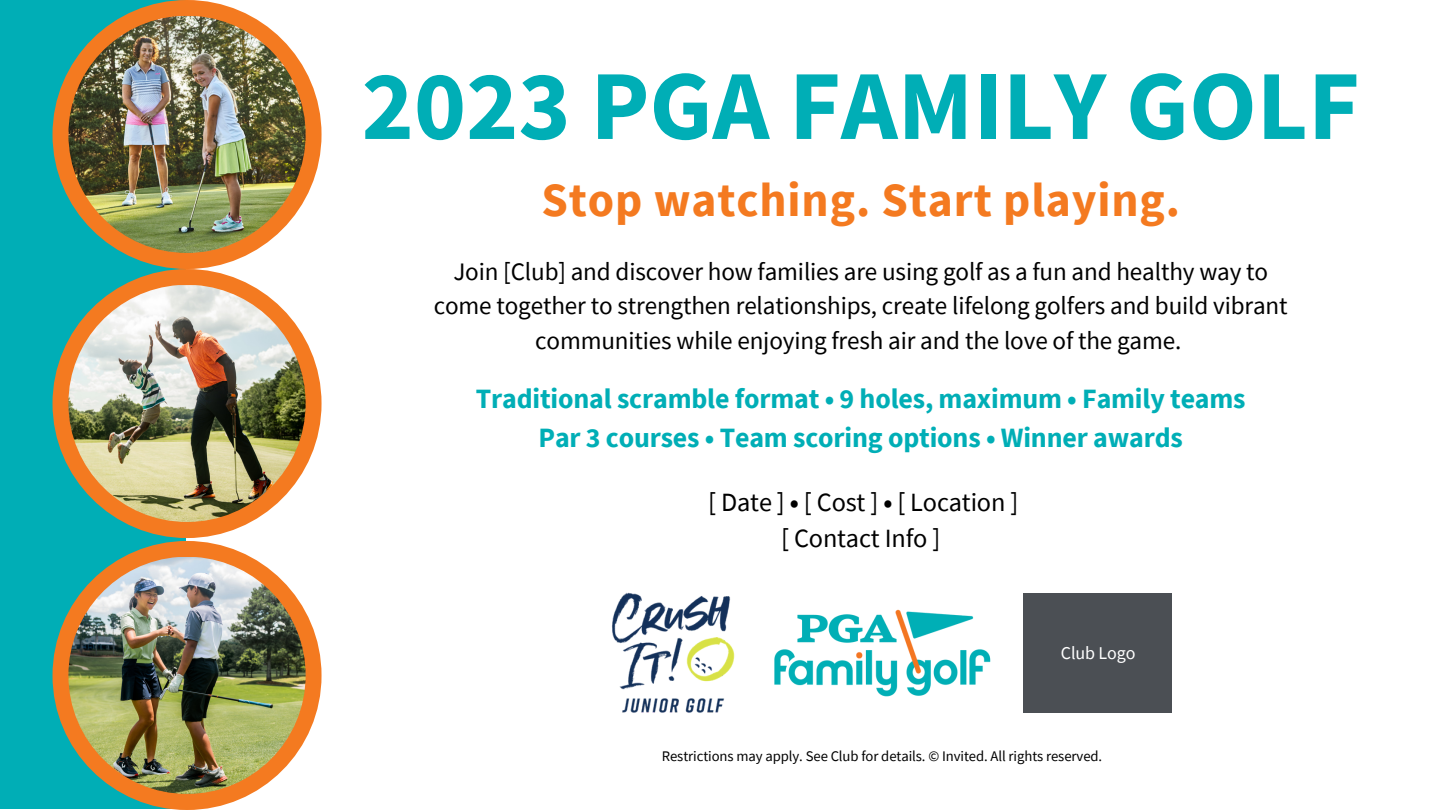
<style>
.page{position:relative;width:1440px;height:810px;background:#fff}
.page>*{position:absolute;margin:0;border:0;box-sizing:border-box;transform-origin:0 0}
.t1{font:700 99px "Source Sans Pro";color:#00aeb6}
.t2{font:700 47.6px "Source Sans Pro";letter-spacing:.02em;color:#f47a20}
.t3{font:700 27.9px/39px "Source Sans Pro";letter-spacing:-.005em;color:#00aeb6;text-align:center}
.t4{font:26.3px/35.9px "Source Sans Pro";letter-spacing:-.005em;color:#000;text-align:center}
.t5{font:25.1px/34.5px "Source Sans Pro";letter-spacing:-.005em;color:#000;text-align:center}
.t6{font:18px "Source Sans Pro";letter-spacing:-.005em;color:#fff}
.t7{font:14.7px "Source Sans Pro";letter-spacing:-.005em;color:#000}
.s1{font-weight:700}
</style>
<div class="page">
<div style="left:0;top:0;width:186px;height:809px;background:#00aeb6"></div>
<div style="left:53px;top:0;width:269px;height:269px;background:#f47a20;border-radius:50%"></div>
<div style="left:53px;top:269px;width:269px;height:269px;background:#f47a20;border-radius:50%"></div>
<div style="left:53px;top:541px;width:269px;height:269px;background:#f47a20;border-radius:50%"></div>
<img style="left:68px;top:16px;width:238px;height:237px;border-radius:116px">
<img style="left:68px;top:285px;width:238px;height:237px;border-radius:116px">
<img style="left:68px;top:557px;width:238px;height:237px;border-radius:116px">
<img style="left:774px;top:609px;width:217px;height:88px">
<img style="left:612px;top:592px;width:123px;height:121px">
<div style="left:1024px;top:593px;width:148px;height:119px;background:#4b4f54"></div>
<h1 class="t1" style="left:362px;top:42px;width:1000px">2023 PGA FAMILY GOLF</h1>
<h2 class="t2" style="left:541px;top:170px;width:640px">Stop watching. Start playing.</h2>
<p class="t5" style="left:434px;top:253px;width:855px">Join [Club] and discover how families are using golf as a fun and healthy way to come together to strengthen relationships, create lifelong golfers and build vibrant communities while enjoying fresh air and the love of the game.</p>
<p class="t3" style="left:476px;top:379px;width:771px">Traditional scramble format • 9 holes, maximum • Family teams<br>Par 3 courses • Team scoring options • Winner awards</p>
<p class="t4" style="left:708px;top:484px;width:312px">[ Date ] <span class="s1">•</span> [ Cost ] <span class="s1">•</span> [ Location ] [ Contact Info ]</p>
<p class="t6" style="left:1061px;top:641px;width:76px">Club Logo</p>
<p class="t7" style="left:662px;top:747px;width:442px">Restrictions may apply. See Club for details. © Invited. All rights reserved.</p>
</div>
